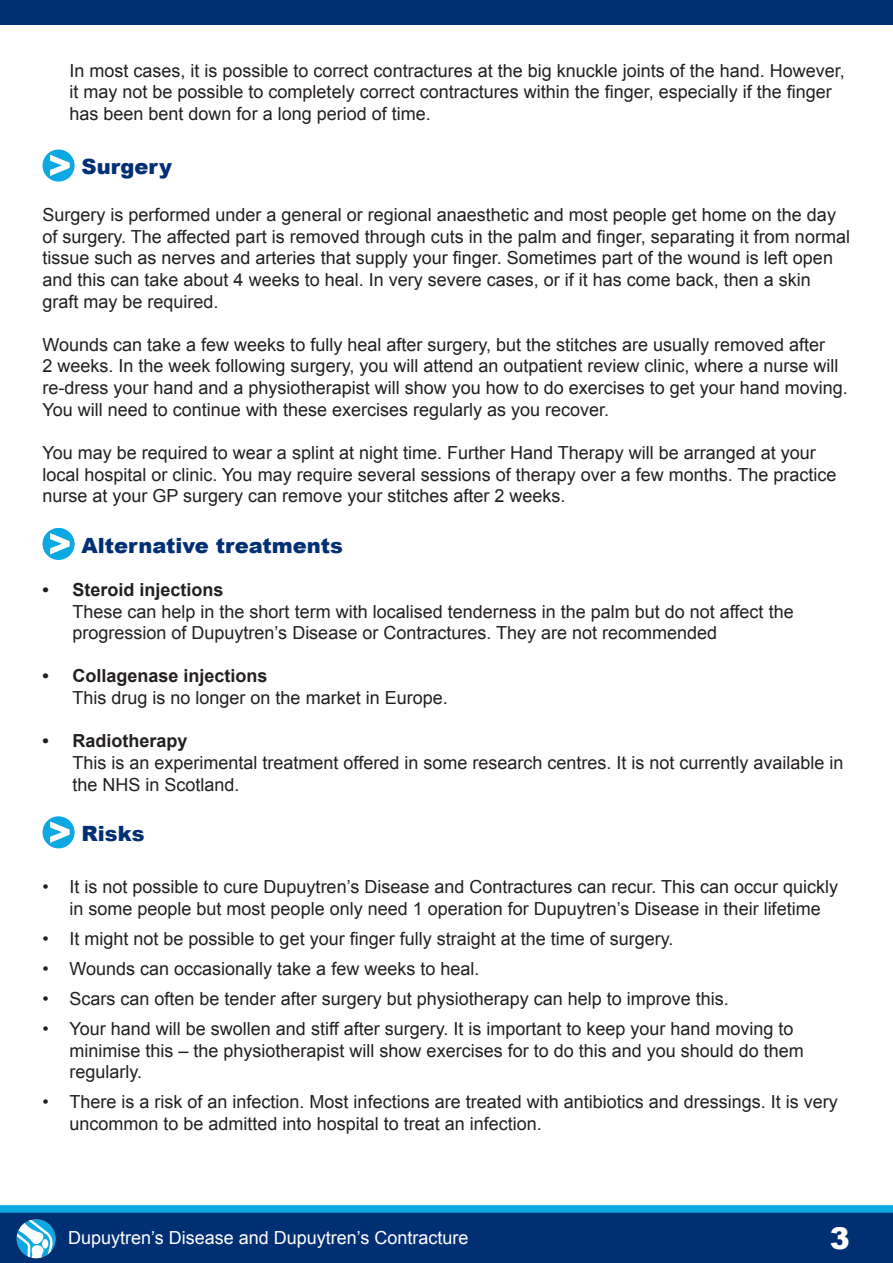
<style>
.page{position:relative;width:893px;height:1263px;background:#fff}
.page>*{position:absolute;margin:0;border:0;box-sizing:border-box;transform-origin:0 0}
.t1{font:900 30px "Arial";color:#fff}
.sub-title{font:900 21px "Arial";color:#002f74}
.List_Paragraph{font:18px/21.6px "Arial";color:#231f20}
.t2{font:18px "Arial";color:#fff}
.t3{font:700 18px "Arial";color:#231f20}
.s1{font-weight:700}
</style>
<div class="page">
<div style="left:0;top:1208px;width:893px;height:55px;background:#002f74"></div>
<div style="left:0;top:1205px;width:893px;height:8px;background:#0ba8e1"></div>
<svg style="left:17px;top:1219px;width:39px;height:39px"></svg>
<svg style="left:17px;top:1219px;width:36px;height:39px"></svg>
<div style="left:0;top:0;width:893px;height:25px;background:#002f74"></div>
<svg style="left:43px;top:149px;width:32px;height:33px"></svg>
<svg style="left:43px;top:528px;width:32px;height:32px"></svg>
<svg style="left:43px;top:816px;width:32px;height:32px"></svg>
<p class="List_Paragraph" style="left:70px;top:60px;width:777px">In most cases, it is possible to correct contractures at the big knuckle joints of the hand. However, it may not be possible to completely correct contractures within the finger, especially if the finger has been bent down for a long period of time.</p>
<p class="sub-title" style="left:82px;top:152px;width:92px">Surgery</p>
<p class="List_Paragraph" style="left:43px;top:204px;width:809px">Surgery is performed under a general or regional anaesthetic and most people get home on the day of surgery. The affected part is removed through cuts in the palm and finger, separating it from normal tissue such as nerves and arteries that supply your finger. Sometimes part of the wound is left open and this can take about 4 weeks to heal. In very severe cases, or if it has come back, then a skin graft may be required.</p>
<p class="List_Paragraph" style="left:43px;top:334px;width:807px">Wounds can take a few weeks to fully heal after surgery, but the stitches are usually removed after<br>2 weeks. In the week following surgery, you will attend an outpatient review clinic, where a nurse will re-dress your hand and a physiotherapist will show you how to do exercises to get your hand moving.<br>You will need to continue with these exercises regularly as you recover.</p>
<p class="List_Paragraph" style="left:43px;top:442px;width:796px">You may be required to wear a splint at night time. Further Hand Therapy will be arranged at your local hospital or clinic. You may require several sessions of therapy over a few months. The practice nurse at your GP surgery can remove your stitches after 2 weeks.</p>
<p class="sub-title" style="left:82px;top:530px;width:263px">Alternative treatments</p>
<p class="List_Paragraph" style="left:73px;top:579px;width:723px;text-indent:-30px"><span class="s1">• Steroid injections<br></span>These can help in the short term with localised tenderness in the palm but do not affect the progression of Dupuytren’s Disease or Contractures. They are not recommended</p>
<p class="t3" style="left:43px;top:664px;width:227px">• Collagenase injections</p>
<p class="List_Paragraph" style="left:73px;top:687px;width:377px">This drug is no longer on the market in Europe.</p>
<p class="t3" style="left:43px;top:729px;width:147px">• Radiotherapy</p>
<p class="List_Paragraph" style="left:73px;top:752px;width:772px">This is an experimental treatment offered in some research centres. It is not currently available in the NHS in Scotland.</p>
<p class="sub-title" style="left:82px;top:818px;width:65px">Risks</p>
<p class="List_Paragraph" style="left:43px;top:876px;width:797px;text-align:center">• It is not possible to cure Dupuytren’s Disease and Contractures can recur. This can occur quickly in some people but most people only need 1 operation for Dupuytren’s Disease in their lifetime</p>
<p class="List_Paragraph" style="left:43px;top:928px;width:632px">• It might not be possible to get your finger fully straight at the time of surgery.</p>
<p class="List_Paragraph" style="left:43px;top:958px;width:438px">• Wounds can occasionally take a few weeks to heal.</p>
<p class="List_Paragraph" style="left:43px;top:988px;width:688px">• Scars can often be tender after surgery but physiotherapy can help to improve this.</p>
<p class="List_Paragraph" style="left:70px;top:1018px;width:736px;text-indent:-27px">• Your hand will be swollen and stiff after surgery. It is important to keep your hand moving to minimise this – the physiotherapist will show exercises for to do this and you should do them regularly.</p>
<p class="List_Paragraph" style="left:70px;top:1091px;width:770px;text-indent:-27px">• There is a risk of an infection. Most infections are treated with antibiotics and dressings. It is very uncommon to be admitted into hospital to treat an infection.</p>
<p class="t2" style="left:68px;top:1226px;width:402px">Dupuytren’s Disease and Dupuytren’s Contracture</p>
<h1 class="t1" style="left:830px;top:1216px;width:22px">3</h1>
</div>
